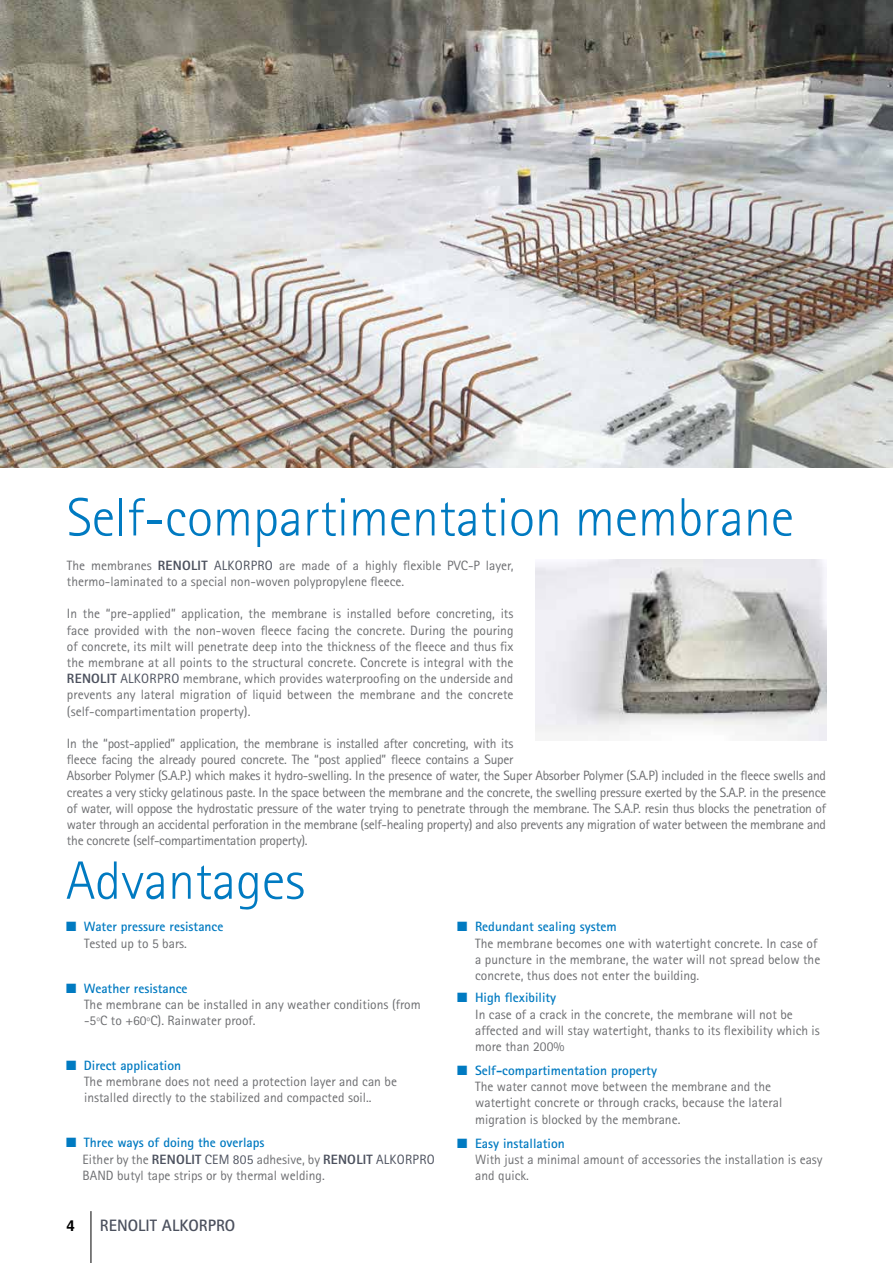
<style>
.page{position:relative;width:893px;height:1263px;background:#fff}
.page>*{position:absolute;margin:0;border:0;box-sizing:border-box;transform-origin:0 0}
.t1{font:300 54px "Rotis Sans Serif";color:#007ac1}
.t2{font:700 16.5px "Rotis Sans Serif";color:#4c515e}
.t3{font:700 15px "Helvetica";color:#000}
.t4{font:13.5px/16.2px "Rotis Sans Serif";color:#6d6e71}
.t5{font:13.5px/16.2px "Rotis Sans Serif";letter-spacing:-.02em;color:#6d6e71}
.t6{font:700 13.5px/16.2px "Rotis Sans Serif";color:#007ac1}
.s1{font-weight:800;color:#4c515e}
.s2{color:#4c515e}
.s3{font-weight:400;color:#6d6e71}
.s4{color:#007ac1}
.s5{font-weight:700;color:#007ac1}
</style>
<div class="page">
<img style="left:0;top:0;width:893px;height:468px">
<hr style="left:91px;top:1211px;width:1px;height:52px;background:#000">
<img style="left:536px;top:559px;width:290px;height:181px">
<h1 class="t1" style="left:67px;top:486px;width:728px">Self-compartimentation membrane</h1>
<p class="t4" style="left:67px;top:557px;width:448px">The membranes <span class="s1">RENOLIT</span> <span class="s2">ALKORPRO</span> are made of a highly flexible PVC-P layer, thermo-laminated to a special non-woven polypropylene fleece.</p>
<p class="t4" style="left:67px;top:606px;width:448px;text-align:justify">In the “pre-applied” application, the membrane is installed before concreting, its face provided with the non-woven fleece facing the concrete. During the pouring of concrete, its milt will penetrate deep into the thickness of the fleece and thus fix the membrane at all points to the structural concrete. Concrete is integral with the <span class="s1">RENOLIT</span> <span class="s2">ALKORPRO</span> membrane, which provides waterproofing on the underside and prevents any lateral migration of liquid between the membrane and the concrete (self-compartimentation property).</p>
<p class="t5" style="left:67px;top:735px;width:761px">In the “post-applied” application, the membrane is installed after concreting, with its<br>fleece facing the already poured concrete. The “post applied” fleece contains a Super<br>Absorber Polymer (S.A.P.) which makes it hydro-swelling. In the presence of water, the Super Absorber Polymer (S.A.P) included in the fleece swells and creates a very sticky gelatinous paste. In the space between the membrane and the concrete, the swelling pressure exerted by the S.A.P. in the presence of water, will oppose the hydrostatic pressure of the water trying to penetrate through the membrane. The S.A.P. resin thus blocks the penetration of water through an accidental perforation in the membrane (self-healing property) and also prevents any migration of water between the membrane and the concrete (self-compartimentation property).</p>
<h1 class="t1" style="left:66px;top:849px;width:240px">Advantages</h1>
<p class="t6" style="left:84px;top:918px;width:141px;text-indent:-18px">■ Water pressure resistance<br><span class="s3">Tested up to 5 bars.</span></p>
<p class="t4" style="left:84px;top:980px;width:338px;text-indent:-18px"><span class="s4">■</span> <span class="s5">Weather resistance<br></span>The membrane can be installed in any weather conditions (from -5ºC to +60ºC). Rainwater proof.</p>
<p class="t4" style="left:84px;top:1057px;width:314px;text-indent:-18px"><span class="s4">■</span> <span class="s5">Direct application<br></span>The membrane does not need a protection layer and can be installed directly to the stabilized and compacted soil..</p>
<p class="t4" style="left:83px;top:1134px;width:354px;text-indent:-16px"><span class="s4">■</span> <span class="s5">Three ways of doing the overlaps<br></span>Either by the <span class="s1">RENOLIT</span> <span class="s2">CEM 805</span> adhesive, by <span class="s1">RENOLIT</span> <span class="s2">ALKORPRO<br></span>BAND butyl tape strips or by thermal welding.</p>
<p class="t3" style="left:67px;top:1216px;width:10px">4</p>
<p class="t2" style="left:100px;top:1214px;width:137px">RENOLIT ALKORPRO</p>
<p class="t4" style="left:475px;top:918px;width:347px;text-indent:-18px"><span class="s4">■</span> <span class="s5">Redundant sealing system<br></span>The membrane becomes one with watertight concrete. In case of a puncture in the membrane, the water will not spread below the concrete, thus does not enter the building.</p>
<p class="t4" style="left:475px;top:990px;width:346px;text-indent:-18px"><span class="s4">■</span> <span class="s5">High flexibility<br></span>In case of a crack in the concrete, the membrane will not be affected and will stay watertight, thanks to its flexibility which is more than 200%</p>
<p class="t4" style="left:475px;top:1062px;width:309px;text-indent:-18px"><span class="s4">■</span> <span class="s5">Self-compartimentation property<br></span>The water cannot move between the membrane and the watertight concrete or through cracks, because the lateral migration is blocked by the membrane.</p>
<p class="t4" style="left:475px;top:1135px;width:349px;text-indent:-18px"><span class="s4">■</span> <span class="s5">Easy installation<br></span>With just a minimal amount of accessories the installation is easy and quick.</p>
</div>
